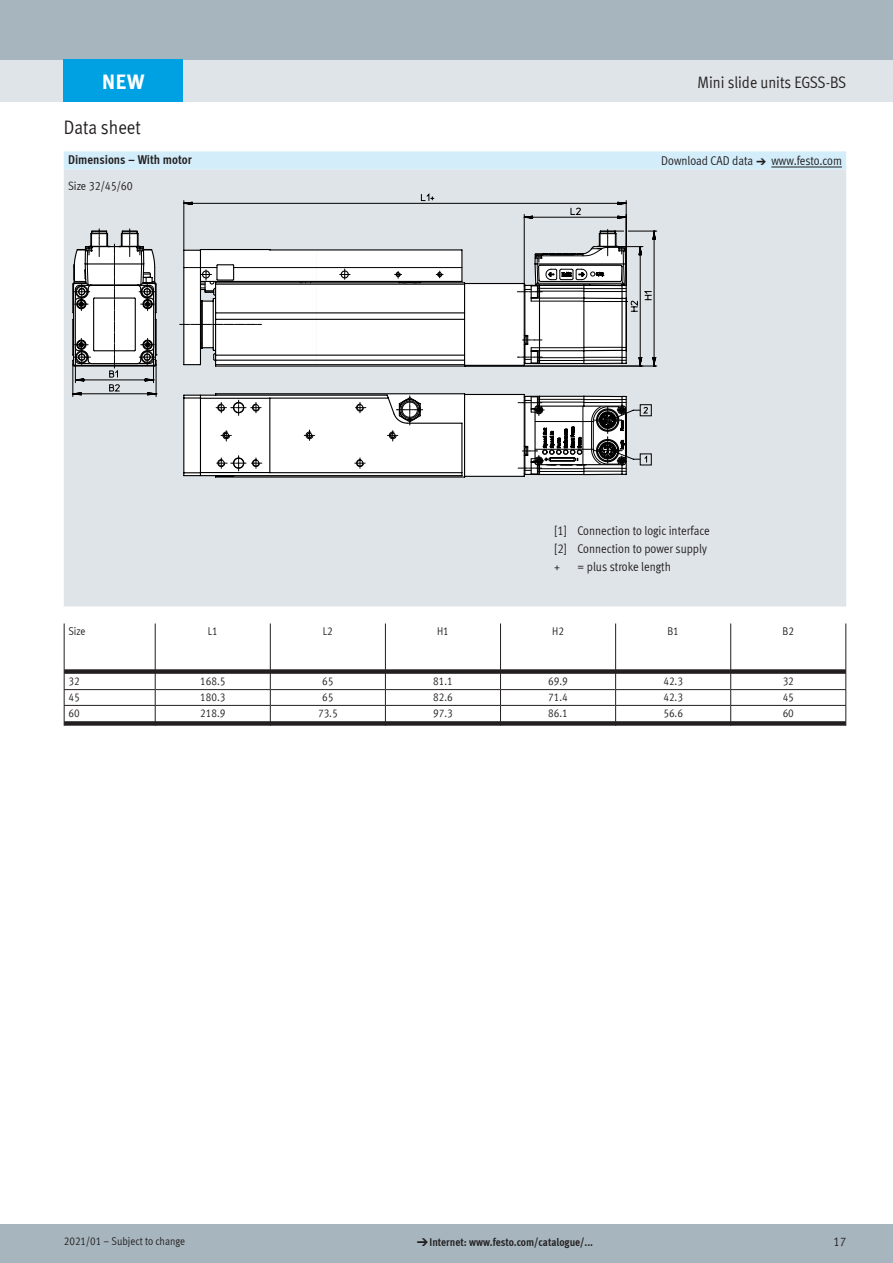
<style>
.page{position:relative;width:893px;height:1263px;background:#fff}
.page>*{position:absolute;margin:0;border:0;box-sizing:border-box;transform-origin:0 0}
.t1{font:700 21px "Meta Plus LF";color:#fff}
.FES_title_section{font:19.5px "Meta Cond LF";color:#231f20}
.FES_title_family{font:16.5px "Meta Cond LF";letter-spacing:-.005em;color:#231f20}
.FES_head_2_text_righ{font:12.75px "Meta Cond LF";color:#231f20}
.FES_head_1_text{font:700 12.75px "Meta Cond LF";color:#231f20}
.FES_in_05{font:12.75px "Meta Cond LF";color:#231f20}
.t2{font:12px "Meta Cond LF";color:#231f20}
.FES_tab_regular_cent{font:11.25px "Meta Cond LF";color:#231f20}
.t3{font:700 11.25px "Meta Cond LF";color:#231f20}
.FES_tab_head_2_centr{font:11.25px "Meta Cond LF";color:#231f20}
.FES_tab_regular{font:11.25px "Meta Cond LF";color:#231f20}
.FES_tab_head_2{font:11.25px "Meta Cond LF";color:#231f20}
.s1{font-family:"Meto Pict 182"}
.s2{font-family:"Meto Pict 182";font-weight:400}
</style>
<div class="page">
<div style="left:0;top:1225px;width:893px;height:38px;background:#a7b6be"></div>
<div style="left:0;top:60px;width:893px;height:42px;background:#dfe4e8"></div>
<div style="left:0;top:0;width:893px;height:60px;background:#a7b6be"></div>
<svg style="left:64px;top:151px;width:782px;height:19px"></svg>
<div style="left:64px;top:170px;width:782px;height:436px;background:#dfe4e8"></div>
<hr style="left:771px;top:167px;width:71px;height:1px;background:#231f20">
<hr style="left:64px;top:623px;width:1px;height:46px;background:#231f20">
<hr style="left:155px;top:623px;width:1px;height:46px;background:#231f20">
<hr style="left:270px;top:623px;width:1px;height:46px;background:#231f20">
<hr style="left:385px;top:623px;width:1px;height:46px;background:#231f20">
<hr style="left:500px;top:623px;width:1px;height:46px;background:#231f20">
<hr style="left:615px;top:623px;width:1px;height:46px;background:#231f20">
<hr style="left:730px;top:623px;width:1px;height:46px;background:#231f20">
<hr style="left:845px;top:623px;width:1px;height:46px;background:#231f20">
<svg style="left:64px;top:669px;width:782px;height:57px"></svg>
<div style="left:64px;top:60px;width:119px;height:42px;background:#00a1e3"></div>
<svg style="left:76px;top:194px;width:600px;height:275px"></svg>
<svg style="left:180px;top:229px;width:496px;height:248px"></svg>
<svg style="left:87px;top:246px;width:538px;height:7px"></svg>
<svg style="left:78px;top:253px;width:598px;height:212px"></svg>
<p class="t1" style="left:102px;top:68px;width:44px">NEW</p>
<p class="FES_title_family" style="left:697px;top:72px;width:150px">Mini slide units EGSS-BS</p>
<p class="FES_title_section" style="left:64px;top:116px;width:79px">Data sheet</p>
<p class="FES_head_1_text" style="left:68px;top:151px;width:125px">Dimensions – With motor</p>
<p class="FES_head_2_text_righ" style="left:661px;top:153px;width:182px">Download CAD data <span class="s1">a</span> www.festo.com</p>
<p class="t2" style="left:68px;top:178px;width:66px">Size 32/45/60</p>
<p class="FES_head_2_text_righ" style="left:554px;top:522px;width:157px">[1] Connection to logic interface</p>
<p class="FES_head_2_text_righ" style="left:554px;top:540px;width:154px">[2] Connection to power supply</p>
<p class="FES_in_05" style="left:554px;top:558px;width:8px">+</p>
<p class="FES_in_05" style="left:578px;top:558px;width:95px">= plus stroke length</p>
<p class="FES_tab_head_2" style="left:68px;top:624px;width:19px">Size</p>
<p class="FES_tab_head_2_centr" style="left:208px;top:624px;width:12px">L1</p>
<p class="FES_tab_head_2_centr" style="left:323px;top:624px;width:12px">L2</p>
<p class="FES_tab_head_2_centr" style="left:437px;top:624px;width:13px">H1</p>
<p class="FES_tab_head_2_centr" style="left:552px;top:624px;width:13px">H2</p>
<p class="FES_tab_head_2_centr" style="left:667px;top:624px;width:13px">B1</p>
<p class="FES_tab_head_2_centr" style="left:782px;top:624px;width:13px">B2</p>
<p class="FES_tab_regular" style="left:68px;top:674px;width:13px">32</p>
<p class="FES_tab_regular_cent" style="left:200px;top:674px;width:27px">168.5</p>
<p class="FES_tab_regular_cent" style="left:322px;top:674px;width:13px">65</p>
<p class="FES_tab_regular_cent" style="left:433px;top:674px;width:21px">81.1</p>
<p class="FES_tab_regular_cent" style="left:548px;top:674px;width:21px">69.9</p>
<p class="FES_tab_regular_cent" style="left:663px;top:674px;width:21px">42.3</p>
<p class="FES_tab_regular_cent" style="left:783px;top:674px;width:13px">32</p>
<p class="FES_tab_regular" style="left:68px;top:690px;width:13px">45</p>
<p class="FES_tab_regular_cent" style="left:200px;top:690px;width:27px">180.3</p>
<p class="FES_tab_regular_cent" style="left:322px;top:690px;width:13px">65</p>
<p class="FES_tab_regular_cent" style="left:433px;top:690px;width:21px">82.6</p>
<p class="FES_tab_regular_cent" style="left:548px;top:690px;width:21px">71.4</p>
<p class="FES_tab_regular_cent" style="left:663px;top:690px;width:21px">42.3</p>
<p class="FES_tab_regular_cent" style="left:783px;top:690px;width:13px">45</p>
<p class="FES_tab_regular" style="left:68px;top:706px;width:13px">60</p>
<p class="FES_tab_regular_cent" style="left:200px;top:706px;width:27px">218.9</p>
<p class="FES_tab_regular_cent" style="left:318px;top:706px;width:21px">73.5</p>
<p class="FES_tab_regular_cent" style="left:433px;top:706px;width:21px">97.3</p>
<p class="FES_tab_regular_cent" style="left:548px;top:706px;width:21px">86.1</p>
<p class="FES_tab_regular_cent" style="left:663px;top:706px;width:21px">56.6</p>
<p class="FES_tab_regular_cent" style="left:783px;top:706px;width:13px">60</p>
<p class="FES_tab_regular_cent" style="left:64px;top:1234px;width:123px">2021/01 – Subject to change</p>
<p class="t3" style="left:417px;top:1235px;width:178px"><span class="s2">d</span>Internet: www.festo.com/catalogue/...</p>
<p class="FES_head_2_text_righ" style="left:833px;top:1234px;width:14px">17</p>
</div>
